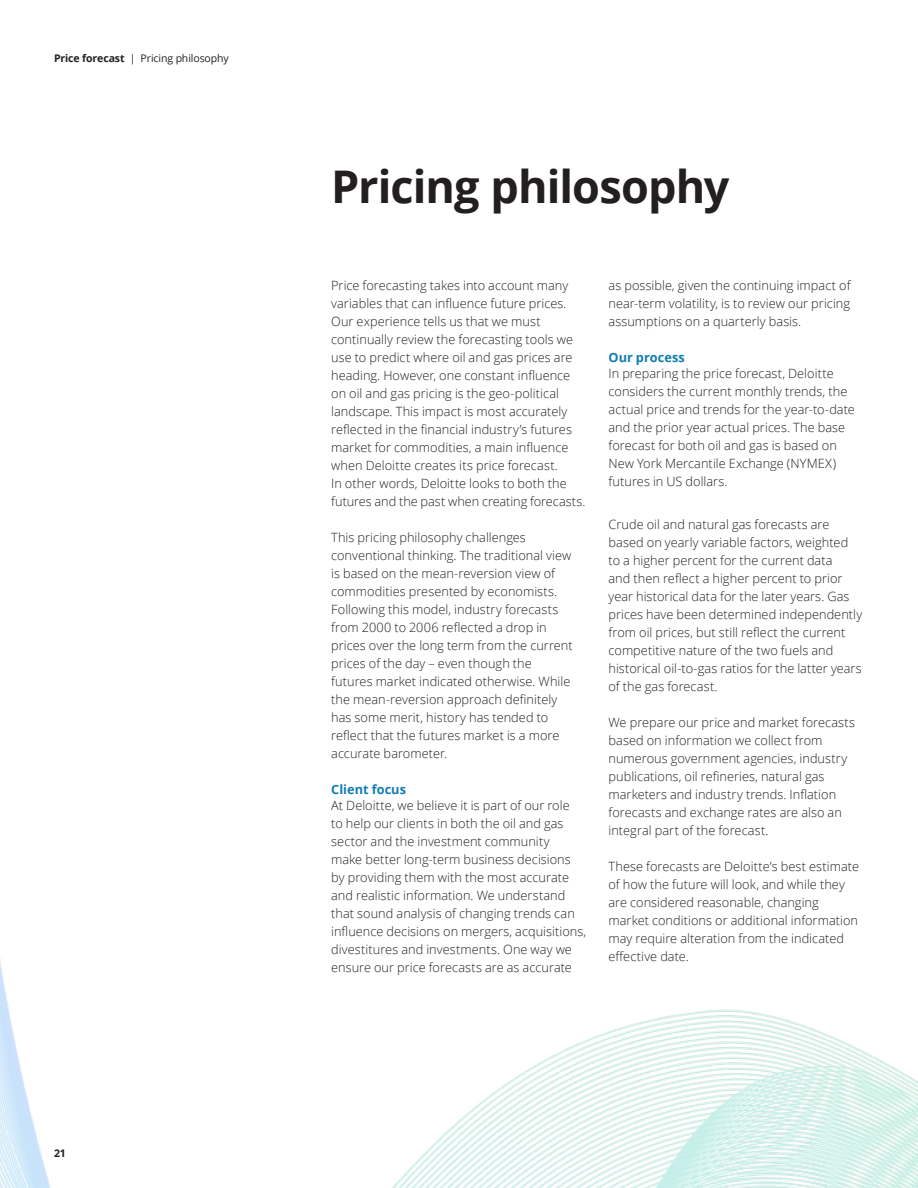
<style>
.page{position:relative;width:918px;height:1188px;background:#fff}
.page>*{position:absolute;margin:0;border:0;box-sizing:border-box;transform-origin:0 0}
.Story_heading_bold{font:700 45px "Open Sans";letter-spacing:-.02em;color:#231f20}
.Body_copy__8_5_12pt{font:300 12.75px/18px "Open Sans";letter-spacing:.005em;color:#231f20}
.Subhead_A__8_5_12pt{font:700 12.75px "Open Sans";letter-spacing:.005em;color:#107cb2}
.Brochure_title___Rig{font:10.5px "Open Sans";letter-spacing:-.01em;color:#231f20}
.t1{font:700 10.5px "Open Sans";color:#231f20}
.s1{font-weight:700}
</style>
<div class="page">
<img style="left:0;top:959px;width:918px;height:229px">
<p class="Brochure_title___Rig" style="left:54px;top:51px;width:176px"><span class="s1">Price forecast</span> | Pricing philosophy</p>
<p class="t1" style="left:54px;top:1146px;width:13px">21</p>
<p class="Story_heading_bold" style="left:331px;top:154px;width:400px">Pricing philosophy</p>
<p class="Body_copy__8_5_12pt" style="left:331px;top:277px;width:243px">Price forecasting takes into account many variables that can influence future prices.<br>Our experience tells us that we must continually review the forecasting tools we use to predict where oil and gas prices are heading. However, one constant influence on oil and gas pricing is the geo-political landscape. This impact is most accurately reflected in the financial industry’s futures market for commodities, a main influence when Deloitte creates its price forecast.</p>
<p class="Body_copy__8_5_12pt" style="left:331px;top:475px;width:256px">In other words, Deloitte looks to both the futures and the past when creating forecasts.</p>
<p class="Body_copy__8_5_12pt" style="left:331px;top:529px;width:243px">This pricing philosophy challenges conventional thinking. The traditional view is based on the mean-reversion view of commodities presented by economists.<br>Following this model, industry forecasts from 2000 to 2006 reflected a drop in prices over the long term from the current prices of the day – even though the futures market indicated otherwise. While the mean-reversion approach definitely has some merit, history has tended to reflect that the futures market is a more accurate barometer.</p>
<p class="Subhead_A__8_5_12pt" style="left:331px;top:781px;width:76px">Client focus</p>
<p class="Body_copy__8_5_12pt" style="left:331px;top:796px;width:257px">At Deloitte, we believe it is part of our role<br>to help our clients in both the oil and gas sector and the investment community<br>make better long-term business decisions by providing them with the most accurate and realistic information. We understand that sound analysis of changing trends can influence decisions on mergers, acquisitions, divestitures and investments. One way we ensure our price forecasts are as accurate</p>
<p class="Body_copy__8_5_12pt" style="left:609px;top:277px;width:243px;text-align:justify">as possible, given the continuing impact of near-term volatility, is to review our pricing assumptions on a quarterly basis.</p>
<p class="Subhead_A__8_5_12pt" style="left:609px;top:349px;width:78px">Our process</p>
<p class="Body_copy__8_5_12pt" style="left:609px;top:364px;width:248px">In preparing the price forecast, Deloitte considers the current monthly trends, the actual price and trends for the year-to-date and the prior year actual prices. The base forecast for both oil and gas is based on New York Mercantile Exchange (NYMEX) futures in US dollars.</p>
<p class="Body_copy__8_5_12pt" style="left:609px;top:515px;width:255px">Crude oil and natural gas forecasts are based on yearly variable factors, weighted to a higher percent for the current data<br>and then reflect a higher percent to prior year historical data for the later years. Gas prices have been determined independently from oil prices, but still reflect the current competitive nature of the two fuels and historical oil-to-gas ratios for the latter years of the gas forecast.</p>
<p class="Body_copy__8_5_12pt" style="left:609px;top:713px;width:248px">We prepare our price and market forecasts based on information we collect from numerous government agencies, industry publications, oil refineries, natural gas marketers and industry trends. Inflation forecasts and exchange rates are also an integral part of the forecast.</p>
<p class="Body_copy__8_5_12pt" style="left:609px;top:857px;width:252px">These forecasts are Deloitte’s best estimate of how the future will look, and while they are considered reasonable, changing market conditions or additional information may require alteration from the indicated effective date.</p>
</div>
